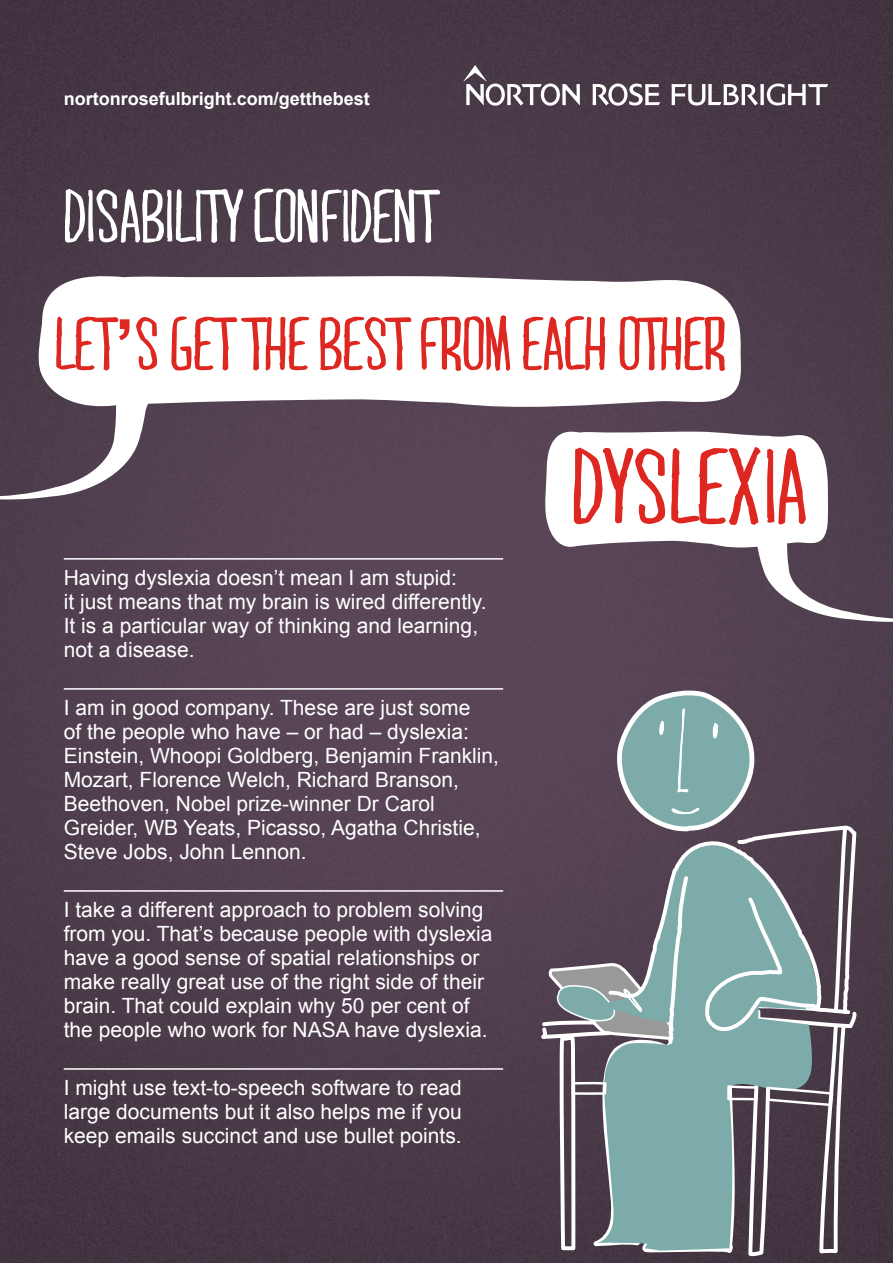
<style>
.page{position:relative;width:893px;height:1263px;background:#fff}
.page>*{position:absolute;margin:0;border:0;box-sizing:border-box;transform-origin:0 0}
.t1{font:100.5px "MARI&DAVID";color:#dd2720}
.Main_subheading{font:70.5px "MARI&DAVID";color:#dd2720}
.t2{font:70.5px "MARI&DAVID";color:#fff}
.Tombstone_header{font:21px/24px "Arial";color:#fff}
.t3{font:700 18px "Arial";color:#fff}
.s1{font-family:"Arial";font-weight:700}
</style>
<div class="page">
<img style="left:0;top:0;width:893px;height:1263px">
<svg style="left:463px;top:65px;width:117px;height:41px"></svg>
<svg style="left:593px;top:84px;width:67px;height:22px"></svg>
<svg style="left:672px;top:84px;width:156px;height:22px"></svg>
<hr style="left:64px;top:558px;width:439px;height:2px;background:#fff">
<hr style="left:64px;top:688px;width:439px;height:2px;background:#fff">
<hr style="left:64px;top:890px;width:439px;height:2px;background:#fff">
<hr style="left:64px;top:1068px;width:439px;height:2px;background:#fff">
<svg style="left:544px;top:429px;width:349px;height:193px"></svg>
<svg style="left:35px;top:273px;width:710px;height:138px"></svg>
<svg style="left:0;top:293px;width:165px;height:207px"></svg>
<svg style="left:532px;top:824px;width:326px;height:433px;background:#615460"></svg>
<svg style="left:596px;top:1046px;width:223px;height:204px;background:#739091"></svg>
<svg style="left:548px;top:686px;width:309px;height:360px;background:#71787f"></svg>
<svg style="left:726px;top:1084px;width:109px;height:58px;background:#6d656f"></svg>
<svg style="left:573px;top:1081px;width:35px;height:102px;background:#685d68"></svg>
<p class="t3" style="left:64px;top:87px;width:308px">nortonrosefulbright.com/getthebest</p>
<p class="t2" style="left:64px;top:178px;width:374px">DISABILITY CONFIDENT</p>
<p class="Main_subheading" style="left:54px;top:306px;width:673px">LET<span class="s1">’</span>S GET THE BEST FROM EACH OTHER</p>
<p class="Tombstone_header" style="left:64px;top:566px;width:424px">Having dyslexia doesn’t mean I am stupid:<br>it just means that my brain is wired differently.<br>It is a particular way of thinking and learning, not a disease.</p>
<p class="Tombstone_header" style="left:64px;top:696px;width:437px">I am in good company. These are just some<br>of the people who have – or had – dyslexia:<br>Einstein, Whoopi Goldberg, Benjamin Franklin, Mozart, Florence Welch, Richard Branson, Beethoven, Nobel prize-winner Dr Carol Greider, WB Yeats, Picasso, Agatha Christie, Steve Jobs, John Lennon.</p>
<p class="Tombstone_header" style="left:64px;top:898px;width:430px">I take a different approach to problem solving from you. That’s because people with dyslexia have a good sense of spatial relationships or make really great use of the right side of their brain. That could explain why 50 per cent of the people who work for NASA have dyslexia.</p>
<p class="Tombstone_header" style="left:64px;top:1076px;width:400px;text-align:justify">I might use text-to-speech software to read large documents but it also helps me if you keep emails succinct and use bullet points.</p>
<h1 class="t1" style="left:572px;top:432px;width:237px">DYSLEXIA</h1>
</div>
